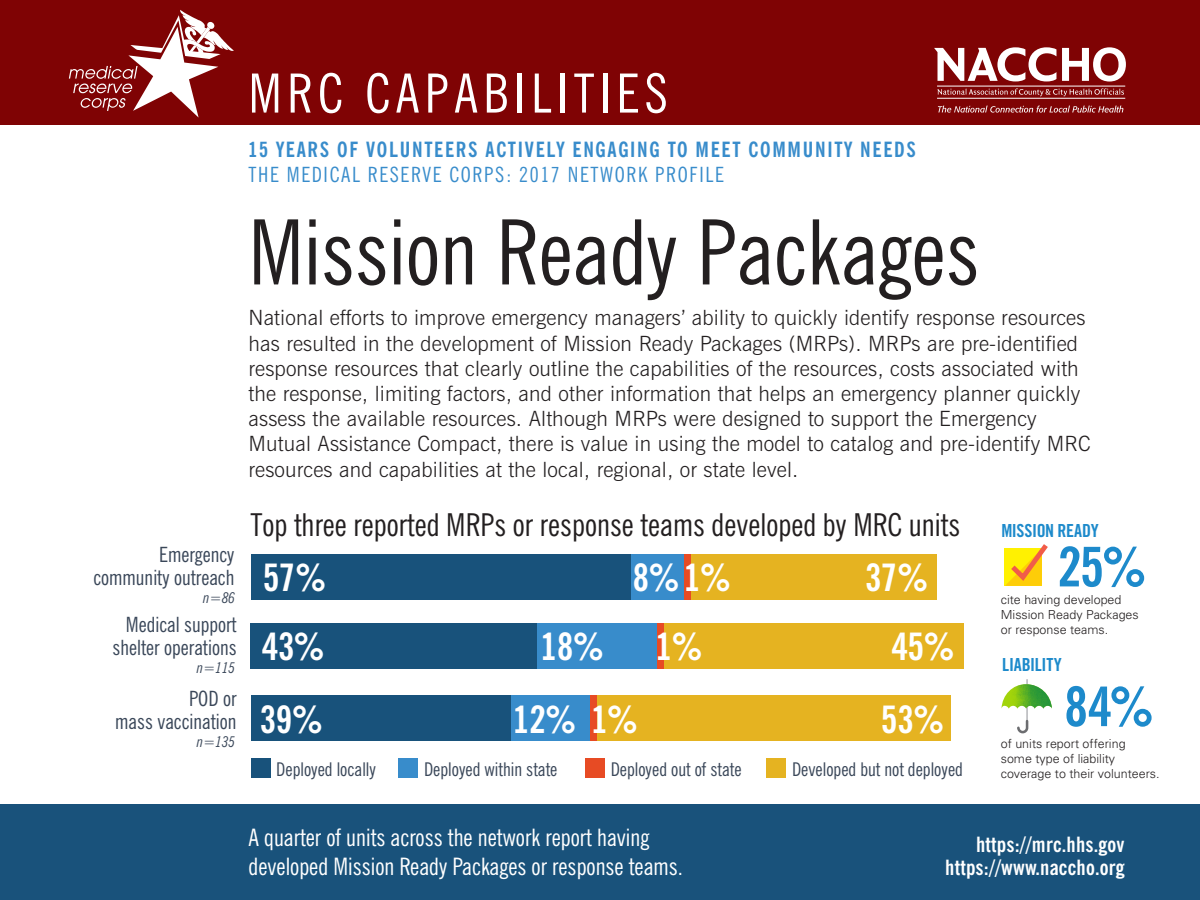
<style>
.page{position:relative;width:1200px;height:900px;background:#fff}
.page>*{position:absolute;margin:0;border:0;box-sizing:border-box;transform-origin:0 0}
.t1{font:condensed 90px "News Gothic BT";color:#231f20}
.t2{font:700 condensed 54.6px "News Gothic BT";color:#1d8acb}
.t3{font:condensed 54px "News Gothic BT";letter-spacing:.1em;color:#fff}
.t4{font:700 condensed 37.8px "News Gothic BT";color:#fff}
.t5{font:condensed 31.5px "News Gothic BT";color:#231f20}
.t6{font:condensed 24px/28.8px "News Gothic BT";color:#fff}
.t7{font:300 21px/25.2px "News Gothic BT";letter-spacing:.01em;color:#231f20}
.t8{font:condensed 21px/22.5px "News Gothic BT";color:#3a4759;text-align:right}
.t9{font:700 condensed 21px "News Gothic BT";letter-spacing:.08em;color:#388ccb}
.t10{font:700 condensed 21px/22.5px "News Gothic BT";letter-spacing:.01em;color:#fff;text-align:right}
.t11{font:condensed 21px "News Gothic BT";letter-spacing:.08em;color:#388ccb}
.t12{font:condensed 18.9px "News Gothic BT";color:#3a4759}
.t13{font:18px "Trade Gothic Bold Cond Twenty";letter-spacing:-.015em;color:#1d8acb}
.t14{font:italic condensed 15px "News Gothic BT";color:#3a4759}
.t15{font:300 12.45px/15px "Univers";color:#231f20}
.s1{font-weight:700;font-size:37.8px;color:#fff}
</style>
<div class="page">
<div style="left:0;top:0;width:1200px;height:124px;background:#7f0304"></div>
<div style="left:0;top:804px;width:1200px;height:96px;background:#19527b"></div>
<svg style="left:938px;top:106px;width:185px;height:7px"></svg>
<svg style="left:934px;top:47px;width:122px;height:34px"></svg>
<svg style="left:1062px;top:47px;width:64px;height:35px"></svg>
<svg style="left:937px;top:88px;width:187px;height:8px"></svg>
<hr style="left:937px;top:86px;width:188px;height:1px;background:#fff">
<hr style="left:937px;top:98px;width:188px;height:1px;background:#fff">
<svg style="left:69px;top:10px;width:165px;height:108px"></svg>
<svg style="left:1001px;top:679px;width:51px;height:55px"></svg>
<svg style="left:1005px;top:544px;width:43px;height:42px"></svg>
<div style="left:597px;top:695px;width:353px;height:46px;background:#e5b321"></div>
<div style="left:590px;top:695px;width:7px;height:46px;background:#e74b24"></div>
<div style="left:510px;top:695px;width:80px;height:46px;background:#388ccb"></div>
<div style="left:251px;top:695px;width:259px;height:46px;background:#18527b"></div>
<div style="left:690px;top:554px;width:247px;height:46px;background:#e5b321"></div>
<div style="left:684px;top:554px;width:6px;height:46px;background:#e74b24"></div>
<div style="left:630px;top:554px;width:54px;height:46px;background:#388ccb"></div>
<div style="left:251px;top:554px;width:379px;height:46px;background:#18527b"></div>
<div style="left:664px;top:623px;width:300px;height:46px;background:#e5b321"></div>
<div style="left:657px;top:623px;width:7px;height:46px;background:#e74b24"></div>
<div style="left:537px;top:623px;width:120px;height:46px;background:#388ccb"></div>
<div style="left:251px;top:623px;width:286px;height:46px;background:#18527b"></div>
<div style="left:251px;top:759px;width:20px;height:19px;background:#18527b"></div>
<div style="left:399px;top:759px;width:19px;height:19px;background:#388ccb"></div>
<div style="left:586px;top:759px;width:19px;height:19px;background:#e74b24"></div>
<div style="left:767px;top:759px;width:19px;height:19px;background:#e5b321"></div>
<h3 class="t3" style="left:249px;top:60px;width:421px">MRC CAPABILITIES</h3>
<p class="t9" style="left:249px;top:136px;width:669px">15 YEARS OF VOLUNTEERS ACTIVELY ENGAGING TO MEET COMMUNITY NEEDS</p>
<p class="t11" style="left:249px;top:162px;width:477px">THE MEDICAL RESERVE CORPS: 2017 NETWORK PROFILE</p>
<h1 class="t1" style="left:249px;top:198px;width:733px">Mission Ready Packages</h1>
<p class="t7" style="left:249px;top:305px;width:844px">National efforts to improve emergency managers’ ability to quickly identify response resources has resulted in the development of Mission Ready Packages (MRPs). MRPs are pre-identified response resources that clearly outline the capabilities of the resources, costs associated with the response, limiting factors, and other information that helps an emergency planner quickly assess the available resources. Although MRPs were designed to support the Emergency Mutual Assistance Compact, there is value in using the model to catalog and pre-identify MRC resources and capabilities at the local, regional, or state level.</p>
<h3 class="t5" style="left:250px;top:505px;width:711px">Top three reported MRPs or response teams developed by MRC units</h3>
<p class="t8" style="left:93px;top:544px;width:143px">Emergency community outreach</p>
<h3 class="t4" style="left:263px;top:554px;width:64px">57%</h3>
<h3 class="t4" style="left:633px;top:554px;width:99px">8%1%</h3>
<h3 class="t4" style="left:865px;top:554px;width:64px">37%</h3>
<p class="t8" style="left:113px;top:613px;width:213px;text-align:left;text-indent:13px">Medical support<br>shelter operations <span class="s1">43%</span></p>
<p class="t14" style="left:203px;top:588px;width:33px">n=86</p>
<h3 class="t4" style="left:541px;top:624px;width:64px">18%</h3>
<h3 class="t4" style="left:656px;top:624px;width:48px">1%</h3>
<h3 class="t4" style="left:892px;top:624px;width:64px">45%</h3>
<p class="t14" style="left:197px;top:658px;width:40px">n=115</p>
<p class="t8" style="left:115px;top:687px;width:209px;text-align:center">POD or<br>mass vaccination <span class="s1">39%</span></p>
<p class="t14" style="left:197px;top:732px;width:40px">n=135</p>
<h3 class="t4" style="left:513px;top:696px;width:126px">12% 1%</h3>
<h3 class="t4" style="left:881px;top:696px;width:64px">53%</h3>
<p class="t12" style="left:276px;top:758px;width:101px">Deployed locally</p>
<p class="t12" style="left:424px;top:758px;width:135px">Deployed within state</p>
<p class="t12" style="left:611px;top:758px;width:132px">Deployed out of state</p>
<p class="t12" style="left:792px;top:758px;width:172px">Developed but not deployed</p>
<p class="t13" style="left:1001px;top:520px;width:99px">MISSION READY</p>
<h2 class="t2" style="left:1058px;top:533px;width:90px">25%</h2>
<p class="t15" style="left:1001px;top:592px;width:139px">cite having developed<br>Mission Ready Packages or response teams.</p>
<p class="t13" style="left:1002px;top:654px;width:61px">LIABILITY</p>
<h2 class="t2" style="left:1064px;top:673px;width:90px">84%</h2>
<p class="t15" style="left:1001px;top:736px;width:160px">of units report offering some type of liability coverage to their volunteers.</p>
<p class="t6" style="left:249px;top:823px;width:436px">A quarter of units across the network report having developed Mission Ready Packages or response teams.</p>
<p class="t10" style="left:945px;top:833px;width:181px">https://mrc.hhs.gov https://www.naccho.org</p>
</div>
